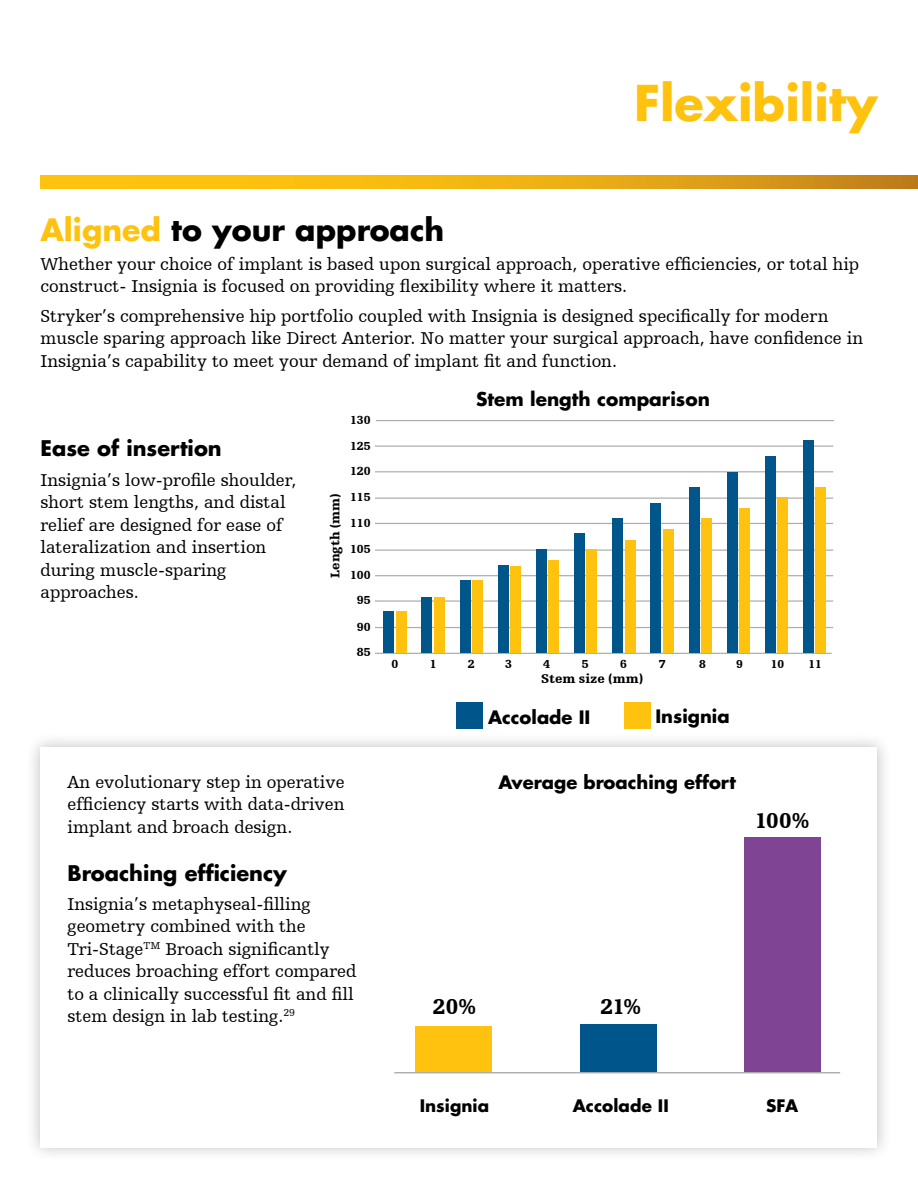
<style>
.page{position:relative;width:918px;height:1188px;background:#fff}
.page>*{position:absolute;margin:0;border:0;box-sizing:border-box;transform-origin:0 0}
.t1{font:700 48px "Futura Std";color:#ffc20e}
.t2{font:700 30px "Futura Std";color:#000}
.t3{font:900 22.35px "Humanist Slabserif 712 BT";letter-spacing:-.01em;color:#000}
.t4{font:700 21px "Futura Std";color:#000}
.t5{font:700 18.6px "Futura Std";color:#000}
.t6{font:18px/22.5px "Humanist Slabserif 712 BT";color:#000}
.t7{font:700 18px "Futura Std";color:#000}
.t8{font:700 16.8px "Futura Std";color:#000}
.t9{font:900 13.2px "Humanist Slabserif 712 BT";color:#000}
.t10{font:900 12.3px "Humanist Slabserif 712 BT";color:#000}
.t11{font:900 12px "Humanist Slabserif 712 BT";color:#000}
.s1{color:#ffc20e}
</style>
<div class="page">
<svg style="left:40px;top:176px;width:878px;height:12px;background:#ebad13"></svg>
<div style="left:25px;top:732px;width:868px;height:431px;background:#000;opacity:.25"></div>
<div style="left:40px;top:747px;width:838px;height:401px;background:#fff"></div>
<div style="left:744px;top:837px;width:77px;height:236px;background:#7f4594"></div>
<div style="left:415px;top:1026px;width:77px;height:47px;background:#ffc20e"></div>
<div style="left:580px;top:1024px;width:77px;height:49px;background:#00558b"></div>
<hr style="left:394px;top:1072px;width:446px;height:1px;background:#abaead">
<div style="left:624px;top:702px;width:26px;height:27px;background:#ffc20e"></div>
<div style="left:457px;top:702px;width:26px;height:27px;background:#00558b"></div>
<hr style="left:375px;top:653px;width:457px;height:1px;background:#abaead">
<hr style="left:375px;top:627px;width:458px;height:1px;background:#abaead">
<hr style="left:375px;top:600px;width:458px;height:2px;background:#abaead">
<hr style="left:375px;top:575px;width:458px;height:1px;background:#abaead">
<hr style="left:375px;top:498px;width:458px;height:1px;background:#abaead">
<hr style="left:375px;top:523px;width:458px;height:1px;background:#abaead">
<hr style="left:375px;top:550px;width:458px;height:1px;background:#abaead">
<hr style="left:375px;top:446px;width:458px;height:1px;background:#abaead">
<hr style="left:376px;top:420px;width:458px;height:1px;background:#abaead">
<hr style="left:375px;top:471px;width:458px;height:1px;background:#abaead">
<div style="left:803px;top:441px;width:11px;height:212px;background:#00558b"></div>
<div style="left:816px;top:488px;width:10px;height:165px;background:#ffc20e"></div>
<div style="left:765px;top:457px;width:11px;height:196px;background:#00558b"></div>
<div style="left:778px;top:498px;width:10px;height:155px;background:#ffc20e"></div>
<div style="left:727px;top:472px;width:10px;height:181px;background:#00558b"></div>
<div style="left:740px;top:508px;width:10px;height:145px;background:#ffc20e"></div>
<div style="left:689px;top:488px;width:10px;height:165px;background:#00558b"></div>
<div style="left:701px;top:518px;width:11px;height:135px;background:#ffc20e"></div>
<div style="left:651px;top:504px;width:10px;height:149px;background:#00558b"></div>
<div style="left:663px;top:529px;width:10px;height:124px;background:#ffc20e"></div>
<div style="left:613px;top:518px;width:10px;height:135px;background:#00558b"></div>
<div style="left:625px;top:540px;width:10px;height:113px;background:#ffc20e"></div>
<div style="left:574px;top:534px;width:11px;height:119px;background:#00558b"></div>
<div style="left:587px;top:550px;width:10px;height:103px;background:#ffc20e"></div>
<div style="left:536px;top:550px;width:11px;height:103px;background:#00558b"></div>
<div style="left:549px;top:560px;width:10px;height:93px;background:#ffc20e"></div>
<div style="left:498px;top:565px;width:10px;height:88px;background:#00558b"></div>
<div style="left:511px;top:567px;width:10px;height:86px;background:#ffc20e"></div>
<div style="left:460px;top:580px;width:10px;height:73px;background:#00558b"></div>
<div style="left:472px;top:580px;width:11px;height:73px;background:#ffc20e"></div>
<div style="left:422px;top:597px;width:10px;height:56px;background:#00558b"></div>
<div style="left:434px;top:597px;width:10px;height:56px;background:#ffc20e"></div>
<div style="left:384px;top:612px;width:10px;height:41px;background:#00558b"></div>
<div style="left:396px;top:612px;width:10px;height:41px;background:#ffc20e"></div>
<h1 class="t1" style="left:634px;top:71px;width:245px">Flexibility</h1>
<h2 class="t2" style="left:40px;top:210px;width:405px"><span class="s1">Aligned</span> to your approach</h2>
<p class="t6" style="left:40px;top:252px;width:820px">Whether your choice of implant is based upon surgical approach, operative efficiencies, or total hip construct- Insignia is focused on providing flexibility where it matters.</p>
<p class="t6" style="left:40px;top:304px;width:824px">Stryker’s comprehensive hip portfolio coupled with Insignia is designed specifically for modern muscle sparing approach like Direct Anterior. No matter your surgical approach, have confidence in<br>Insignia’s capability to meet your demand of implant fit and function.</p>
<p class="t4" style="left:40px;top:435px;width:183px">Ease of insertion</p>
<p class="t6" style="left:40px;top:468px;width:257px">Insignia’s low-profile shoulder, short stem lengths, and distal relief are designed for ease of lateralization and insertion during muscle-sparing approaches.</p>
<p class="t9" style="left:327px;top:578px;width:86px;rotate:-90deg">Length (mm)</p>
<p class="t10" style="left:350px;top:412px;width:22px">130</p>
<p class="t10" style="left:350px;top:438px;width:22px">125</p>
<p class="t10" style="left:350px;top:464px;width:22px">120</p>
<p class="t10" style="left:350px;top:489px;width:22px">115</p>
<p class="t10" style="left:350px;top:515px;width:22px">110</p>
<p class="t10" style="left:350px;top:542px;width:22px">105</p>
<p class="t10" style="left:350px;top:567px;width:22px">100</p>
<p class="t10" style="left:357px;top:593px;width:15px">95</p>
<p class="t10" style="left:357px;top:619px;width:15px">90</p>
<p class="t10" style="left:357px;top:644px;width:15px">85</p>
<p class="t6" style="left:68px;top:770px;width:279px;text-align:justify">An evolutionary step in operative efficiency starts with data-driven implant and broach design.</p>
<p class="t4" style="left:68px;top:859px;width:221px">Broaching efficiency</p>
<p class="t6" style="left:68px;top:892px;width:290px">Insignia’s metaphyseal-filling geometry combined with the Tri-Stage<sup>TM</sup> Broach significantly reduces broaching effort compared to a clinically successful fit and fill stem design in lab testing.<sup>29</sup></p>
<p class="t5" style="left:476px;top:387px;width:235px">Stem length comparison</p>
<p class="t10" style="left:391px;top:656px;width:8px">0</p>
<p class="t10" style="left:430px;top:656px;width:8px">1</p>
<p class="t10" style="left:468px;top:656px;width:8px">2</p>
<p class="t10" style="left:505px;top:656px;width:8px">3</p>
<p class="t10" style="left:543px;top:656px;width:8px">4</p>
<p class="t10" style="left:582px;top:656px;width:8px">5</p>
<p class="t10" style="left:620px;top:656px;width:8px">6</p>
<p class="t10" style="left:659px;top:656px;width:8px">7</p>
<p class="t11" style="left:699px;top:656px;width:8px">8</p>
<p class="t11" style="left:736px;top:656px;width:8px">9</p>
<p class="t11" style="left:771px;top:656px;width:15px">10</p>
<p class="t11" style="left:809px;top:656px;width:15px">11</p>
<p class="t9" style="left:541px;top:671px;width:104px">Stem size (mm)</p>
<p class="t7" style="left:488px;top:705px;width:104px">Accolade II</p>
<p class="t7" style="left:655px;top:705px;width:76px">Insignia</p>
<p class="t7" style="left:499px;top:770px;width:239px">Average broaching effort</p>
<p class="t3" style="left:755px;top:806px;width:56px">100%</p>
<p class="t3" style="left:433px;top:992px;width:45px">20%</p>
<p class="t3" style="left:601px;top:992px;width:42px">21%</p>
<p class="t8" style="left:420px;top:1095px;width:71px">Insignia</p>
<p class="t8" style="left:573px;top:1095px;width:97px">Accolade II</p>
<p class="t8" style="left:766px;top:1095px;width:33px">SFA</p>
</div>
